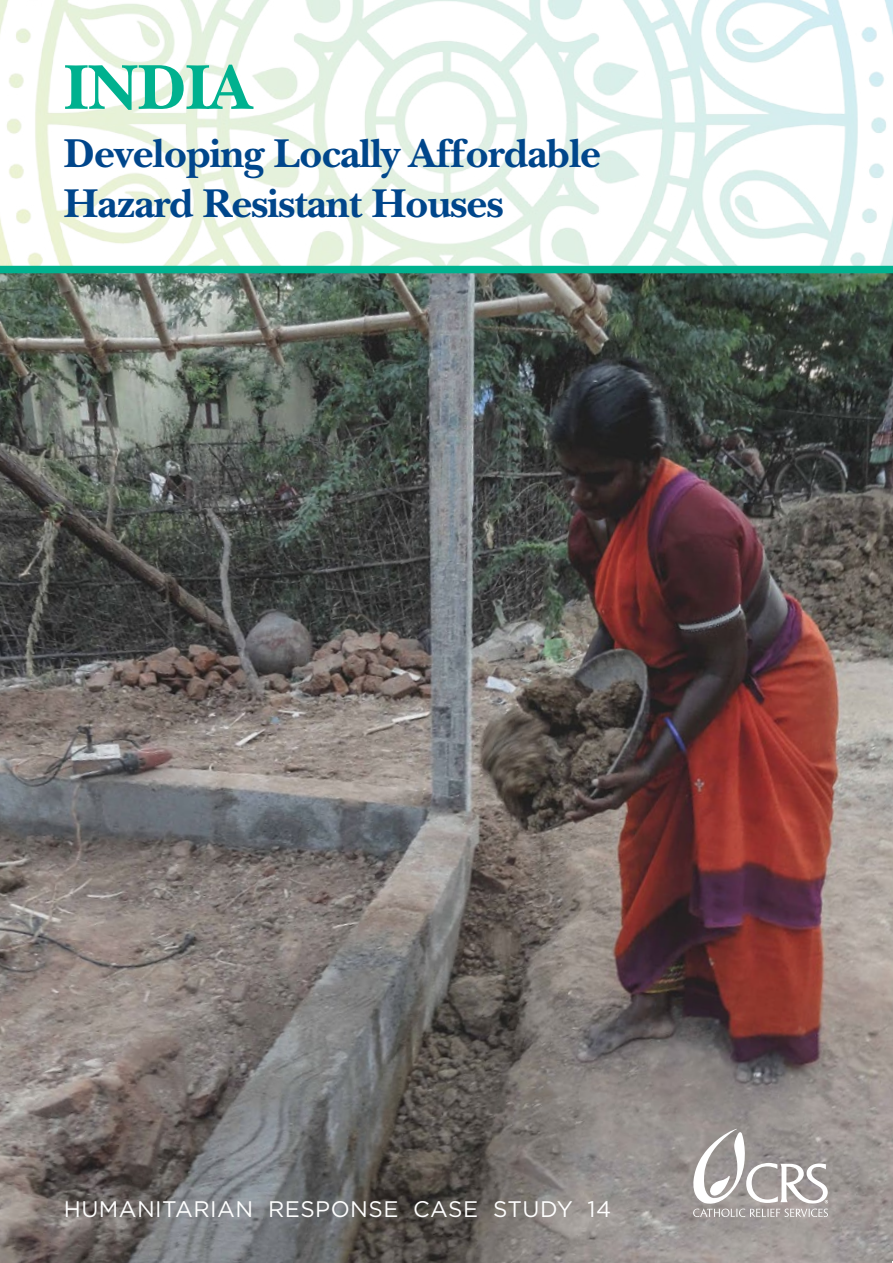
<style>
.page{position:relative;width:893px;height:1263px;background:#fff}
.page>*{position:absolute;margin:0;border:0;box-sizing:border-box;transform-origin:0 0}
.t1{font:700 66px "New Baskerville Std";letter-spacing:-.02em;color:#00b18f}
.t2{font:700 42px/50.4px "New Baskerville Std";letter-spacing:-.02em;color:#00468b}
.t3{font:22.5px "Gotham";letter-spacing:.02em;color:#fff}
</style>
<div class="page">
<img style="left:0;top:0;width:893px;height:1263px">
<div style="left:0;top:266px;width:893px;height:7px;background:#00b18f"></div>
<svg style="left:693px;top:1129px;width:135px;height:88px"></svg>
<h1 class="t1" style="left:64px;top:49px;width:189px">INDIA</h1>
<p class="t2" style="left:64px;top:128px;width:539px">Developing Locally Affordable<br>Hazard Resistant Houses</p>
<p class="t3" style="left:64px;top:1195px;width:549px">HUMANITARIAN RESPONSE CASE STUDY 14</p>
</div>
